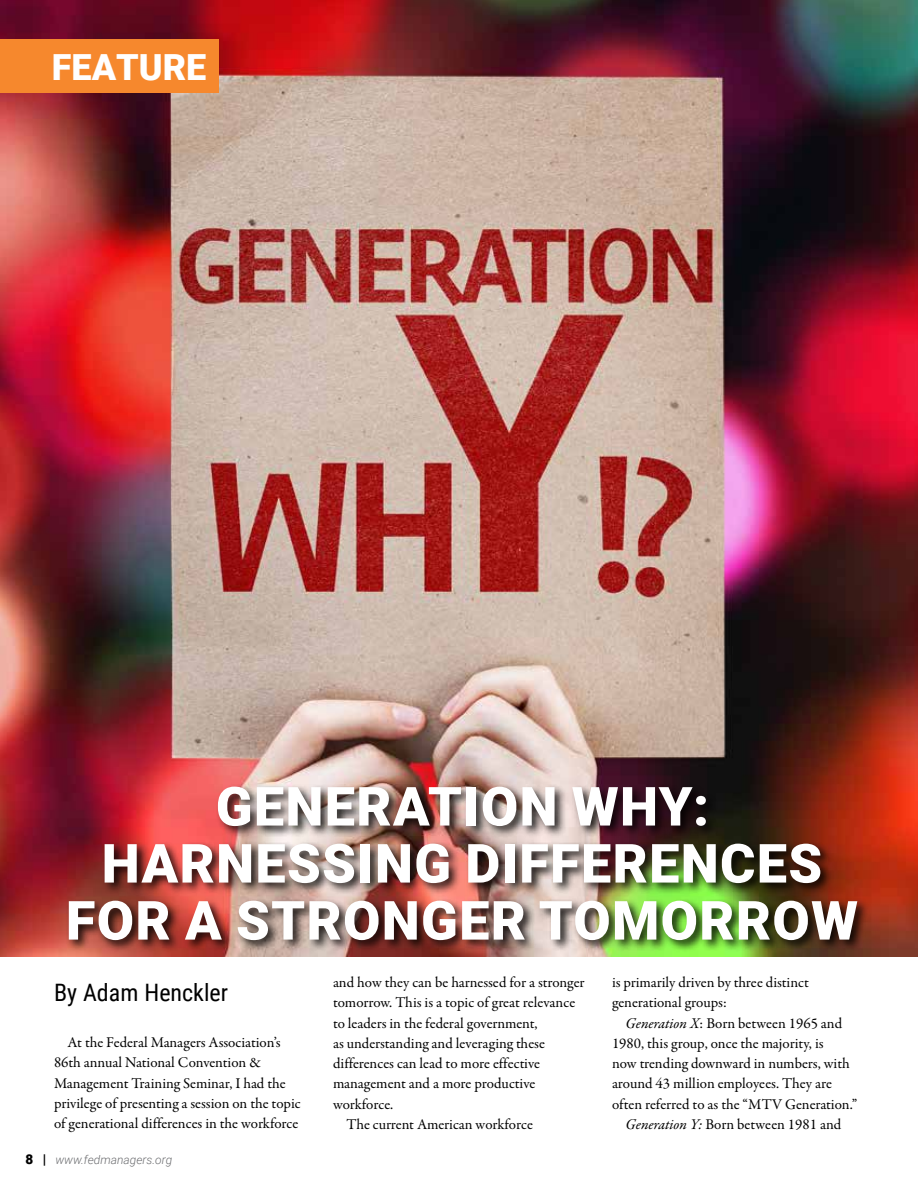
<style>
.page{position:relative;width:918px;height:1188px;background:#fff}
.page>*{position:absolute;margin:0;border:0;box-sizing:border-box;transform-origin:0 0}
.t1{font:900 54px/57px "Roboto";letter-spacing:.025em;color:#fff;text-align:center}
.t2{font:900 36px "Roboto";color:#fff}
.t3{font:24px "Roboto Condensed";color:#000}
.t4{font:15px/20.2px "Garamond Premr Pro";color:#000}
.t5{font:italic 300 12px "Roboto";color:#6d6e71}
.s1{font-weight:900;font-style:normal;font-size:13.5px;color:#000}
.s2{font-style:italic}
</style>
<div class="page">
<img style="left:0;top:0;width:918px;height:957px">
<div style="left:0;top:39px;width:218px;height:54px;background:#f6882d"></div>
<div style="left:65px;top:783px;width:804px;height:170px;background:#000;opacity:.85"></div>
<h2 class="t2" style="left:52px;top:42px;width:156px">FEATURE</h2>
<h1 class="t1" style="left:66px;top:776px;width:794px">GENERATION WHY:<br>HARNESSING DIFFERENCES<br>FOR A STRONGER TOMORROW</h1>
<h3 class="t3" style="left:54px;top:976px;width:176px">By Adam Henckler</h3>
<p class="t4" style="left:54px;top:1033px;width:248px;text-indent:14px">At the Federal Managers Association’s 86th annual National Convention &amp; Management Training Seminar, I had the privilege of presenting a session on the topic of generational differences in the workforce</p>
<p class="t5" style="left:25px;top:1151px;width:148px"><span class="s1">8 |</span> www.fedmanagers.org</p>
<p class="t4" style="left:333px;top:973px;width:253px">and how they can be harnessed for a stronger</p>
<p class="t4" style="left:333px;top:993px;width:244px">tomorrow. This is a topic of great relevance</p>
<p class="t4" style="left:333px;top:1013px;width:206px">to leaders in the federal government,</p>
<p class="t4" style="left:333px;top:1033px;width:213px">as understanding and leveraging these</p>
<p class="t4" style="left:333px;top:1054px;width:209px">differences can lead to more effective</p>
<p class="t4" style="left:333px;top:1074px;width:204px">management and a more productive</p>
<p class="t4" style="left:333px;top:1094px;width:62px">workforce.</p>
<p class="t4" style="left:346px;top:1114px;width:188px">The current American workforce</p>
<p class="t4" style="left:612px;top:973px;width:198px">is primarily driven by three distinct generational groups:</p>
<p class="t4" style="left:626px;top:1013px;width:218px"><span class="s2">Generation X</span>: Born between 1965 and</p>
<p class="t4" style="left:612px;top:1033px;width:213px">1980, this group, once the majority, is</p>
<p class="t4" style="left:612px;top:1054px;width:239px">now trending downward in numbers, with</p>
<p class="t4" style="left:612px;top:1074px;width:221px">around 43 million employees. They are</p>
<p class="t4" style="left:612px;top:1094px;width:247px">often referred to as the “MTV Generation.”</p>
<p class="t4" style="left:626px;top:1114px;width:217px"><span class="s2">Generation Y:</span> Born between 1981 and</p>
</div>
